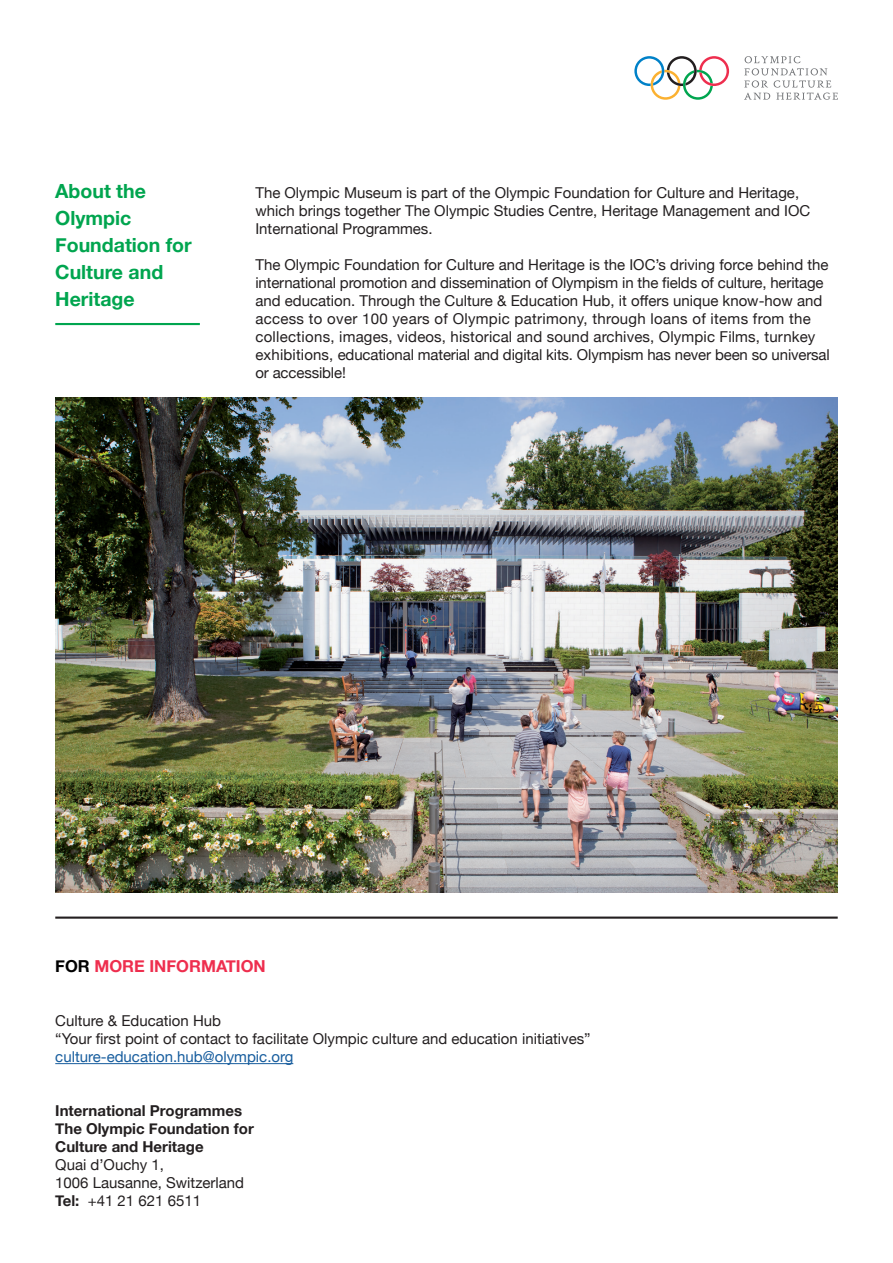
<style>
.page{position:relative;width:893px;height:1263px;background:#fff}
.page>*{position:absolute;margin:0;border:0;box-sizing:border-box;transform-origin:0 0}
.t1{font:700 19.5px/27px "Helvetica Neue";color:#00a54f}
.t2{font:700 16.5px "Helvetica Neue";color:#ee2e4e}
.t3{font:15px/18px "Helvetica Neue";color:#231f20}
.t4{font:700 15px/18px "Helvetica Neue";color:#231f20}
.t5{font:15px "Helvetica Neue";color:#175d9e}
.s1{color:#000}
.s2{font-weight:700}
</style>
<div class="page">
<svg style="left:744px;top:56px;width:94px;height:44px"></svg>
<svg style="left:634px;top:56px;width:95px;height:44px"></svg>
<hr style="left:55px;top:916px;width:783px;height:3px;background:#231f20">
<hr style="left:55px;top:323px;width:145px;height:2px;background:#00a54f">
<img style="left:55px;top:398px;width:783px;height:494px">
<hr style="left:55px;top:1063px;width:238px;height:1px;background:#175d9e">
<h1 class="t1" style="left:55px;top:178px;width:138px">About the<br>Olympic<br>Foundation for<br>Culture and<br>Heritage</h1>
<p class="t3" style="left:255px;top:185px;width:556px">The Olympic Museum is part of the Olympic Foundation for Culture and Heritage, which brings together The Olympic Studies Centre, Heritage Management and IOC<br>International Programmes.</p>
<p class="t3" style="left:255px;top:257px;width:576px">The Olympic Foundation for Culture and Heritage is the IOC’s driving force behind the international promotion and dissemination of Olympism in the fields of culture, heritage and education. Through the Culture &amp; Education Hub, it offers unique know-how and access to over 100 years of Olympic patrimony, through loans of items from the collections, images, videos, historical and sound archives, Olympic Films, turnkey exhibitions, educational material and digital kits. Olympism has never been so universal or accessible!</p>
<p class="t2" style="left:55px;top:953px;width:212px"><span class="s1">FOR</span> MORE INFORMATION</p>
<p class="t3" style="left:55px;top:1013px;width:537px">Culture &amp; Education Hub<br>“Your first point of contact to facilitate Olympic culture and education initiatives”</p>
<p class="t5" style="left:55px;top:1046px;width:240px">culture-education.hub@olympic.org</p>
<p class="t4" style="left:55px;top:1102px;width:200px">International Programmes<br>The Olympic Foundation for<br>Culture and Heritage</p>
<p class="t3" style="left:55px;top:1157px;width:190px">Quai d’Ouchy 1,<br>1006 Lausanne, Switzerland<br><span class="s2">Tel:</span> +41 21 621 6511</p>
</div>
